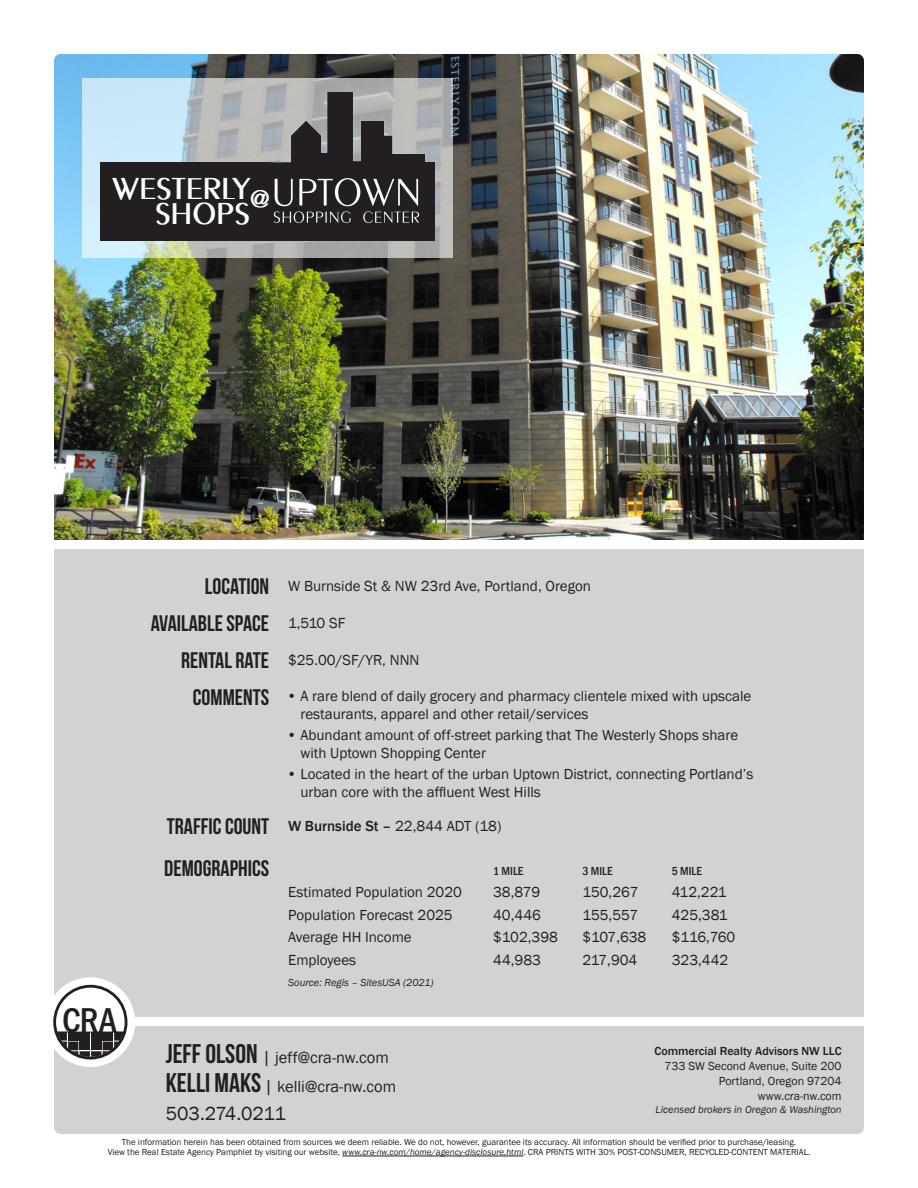
<style>
.page{position:relative;width:918px;height:1188px;background:#fff}
.page>*{position:absolute;margin:0;border:0;box-sizing:border-box;transform-origin:0 0}
.t1{font:500 condensed 35.7px "Franklin Gothic";color:#231f20}
.t2{font:300 32.25px/24.2px "Peignot";letter-spacing:-.01em;color:#fff;text-align:right}
.t3{font:300 25.8px "Peignot";color:#fff}
.t4{font:22.5px "Bebas Neue";color:#231f20}
.t5{font:19.5px "Franklin Gothic";letter-spacing:-.02em;color:#231f20}
.t6{font:16.5px/28.5px "Franklin Gothic";color:#231f20}
.t7{font:15px/18px "Franklin Gothic";color:#231f20}
.t8{font:12px/15px "Franklin Gothic";color:#231f20;text-align:right}
.t9{font:500 12px "Franklin Gothic";color:#231f20}
.t10{font:500 condensed 12px "Franklin Gothic";color:#231f20}
.t11{font:italic 10.5px "Franklin Gothic";color:#231f20}
.t12{font:9px/10.5px "Franklin Gothic";color:#231f20;text-align:center}
.s1{font-family:"Bebas Neue";font-size:22.5px}
.s2{font-family:"Franklin Gothic";font-size:15px}
.s3{font-weight:500}
.s4{font-size:35.4px}
.s5{font-family:"Bebas Neue";font-size:27px}
.s6{font-size:18px}
.s7{font-style:italic}
</style>
<div class="page">
<img style="left:54px;top:54px;width:810px;height:486px">
<div style="left:54px;top:1026px;width:810px;height:108px;background:#d1d2d4"></div>
<div style="left:54px;top:549px;width:810px;height:468px;background:#d1d2d4"></div>
<hr style="left:342px;top:1156px;width:181px;height:1px;background:#231f20">
<div style="left:46px;top:977px;width:89px;height:90px;border:16px solid #fff;border-radius:50%"></div>
<svg style="left:53px;top:985px;width:74px;height:75px"></svg>
<svg style="left:83px;top:78px;width:370px;height:179px;background:#bcc9cf"></svg>
<div style="left:101px;top:162px;width:334px;height:78px;background:#231f20"></div>
<img style="left:271px;top:79px;width:153px;height:145px">
<h2 class="t2" style="left:112px;top:176px;width:140px">WESTERLY<br>SHOPS</h2>
<h3 class="t3" style="left:249px;top:184px;width:23px">@</h3>
<p class="t7" style="left:205px;top:577px;width:388px"><span class="s1">LOCATION</span> W Burnside St &amp; NW 23rd Ave, Portland, Oregon</p>
<h3 class="t4" style="left:151px;top:611px;width:196px">AVAILABLE SPACE <span class="s2">1,510 SF</span></h3>
<p class="t7" style="left:181px;top:651px;width:240px"><span class="s1">RENTAL RATE</span> $25.00/SF/YR, NNN</p>
<p class="t7" style="left:300px;top:688px;width:452px;text-indent:-107px"><span class="s1">COMMENTS</span> • A rare blend of daily grocery and pharmacy clientele mixed with upscale restaurants, apparel and other retail/services</p>
<p class="t7" style="left:300px;top:727px;width:439px;text-indent:-14px">• Abundant amount of off-street parking that The Westerly Shops share with Uptown Shopping Center</p>
<p class="t7" style="left:300px;top:766px;width:455px;text-indent:-14px">• Located in the heart of the urban Uptown District, connecting Portland’s urban core with the affluent West Hills</p>
<p class="t7" style="left:167px;top:817px;width:336px"><span class="s1">TRAFFIC COUNT</span> <span class="s3">W Burnside St –</span> 22,844 ADT (18)</p>
<h1 class="t1" style="left:62px;top:997px;width:56px"><span class="s4">C</span>RA</h1>
<h3 class="t4" style="left:164px;top:855px;width:106px">DEMOGRAPHICS</h3>
<p class="t10" style="left:493px;top:863px;width:32px">1 MILE</p>
<p class="t10" style="left:582px;top:863px;width:32px">3 MILE</p>
<p class="t10" style="left:672px;top:863px;width:32px">5 MILE</p>
<p class="t7" style="left:288px;top:884px;width:175px">Estimated Population 2020</p>
<p class="t7" style="left:493px;top:884px;width:49px">38,879</p>
<p class="t7" style="left:582px;top:884px;width:58px">150,267</p>
<p class="t7" style="left:672px;top:884px;width:56px">412,221</p>
<p class="t7" style="left:288px;top:906px;width:166px">Population Forecast 2025</p>
<p class="t7" style="left:493px;top:906px;width:49px">40,446</p>
<p class="t7" style="left:582px;top:906px;width:57px">155,557</p>
<p class="t7" style="left:672px;top:906px;width:57px">425,381</p>
<p class="t7" style="left:288px;top:929px;width:125px">Average HH Income</p>
<p class="t7" style="left:493px;top:929px;width:66px">$102,398</p>
<p class="t7" style="left:582px;top:929px;width:65px">$107,638</p>
<p class="t7" style="left:672px;top:929px;width:65px">$116,760</p>
<p class="t7" style="left:288px;top:951px;width:69px">Employees</p>
<p class="t7" style="left:493px;top:951px;width:49px">44,983</p>
<p class="t7" style="left:582px;top:951px;width:56px">217,904</p>
<p class="t7" style="left:672px;top:951px;width:58px">323,442</p>
<p class="t11" style="left:288px;top:976px;width:147px">Source: Regis – SitesUSA (2021)</p>
<p class="t6" style="left:166px;top:1044px;width:232px"><span class="s5">JEFF OLSON</span> <span class="s6">|</span> jeff@cra-nw.com<br><span class="s5">KELLI MAKS</span> <span class="s6">|</span> kelli@cra-nw.com</p>
<h3 class="t5" style="left:166px;top:1102px;width:122px">503.274.0211</h3>
<p class="t9" style="left:654px;top:1044px;width:189px">Commercial Realty Advisors NW LLC</p>
<p class="t8" style="left:665px;top:1059px;width:179px">733 SW Second Avenue, Suite 200<br>Portland, Oregon 97204 www.cra-nw.com</p>
<p class="t11" style="left:656px;top:1103px;width:188px">Licensed brokers in Oregon &amp; Washington</p>
<p class="t12" style="left:108px;top:1137px;width:704px">The information herein has been obtained from sources we deem reliable. We do not, however, guarantee its accuracy. All information should be verified prior to purchase/leasing.<br>View the Real Estate Agency Pamphlet by visiting our website, <span class="s7">www.cra-nw.com/home/agency-disclosure.html</span>. CRA PRINTS WITH 30% POST-CONSUMER, RECYCLED-CONTENT MATERIAL.</p>
</div>
